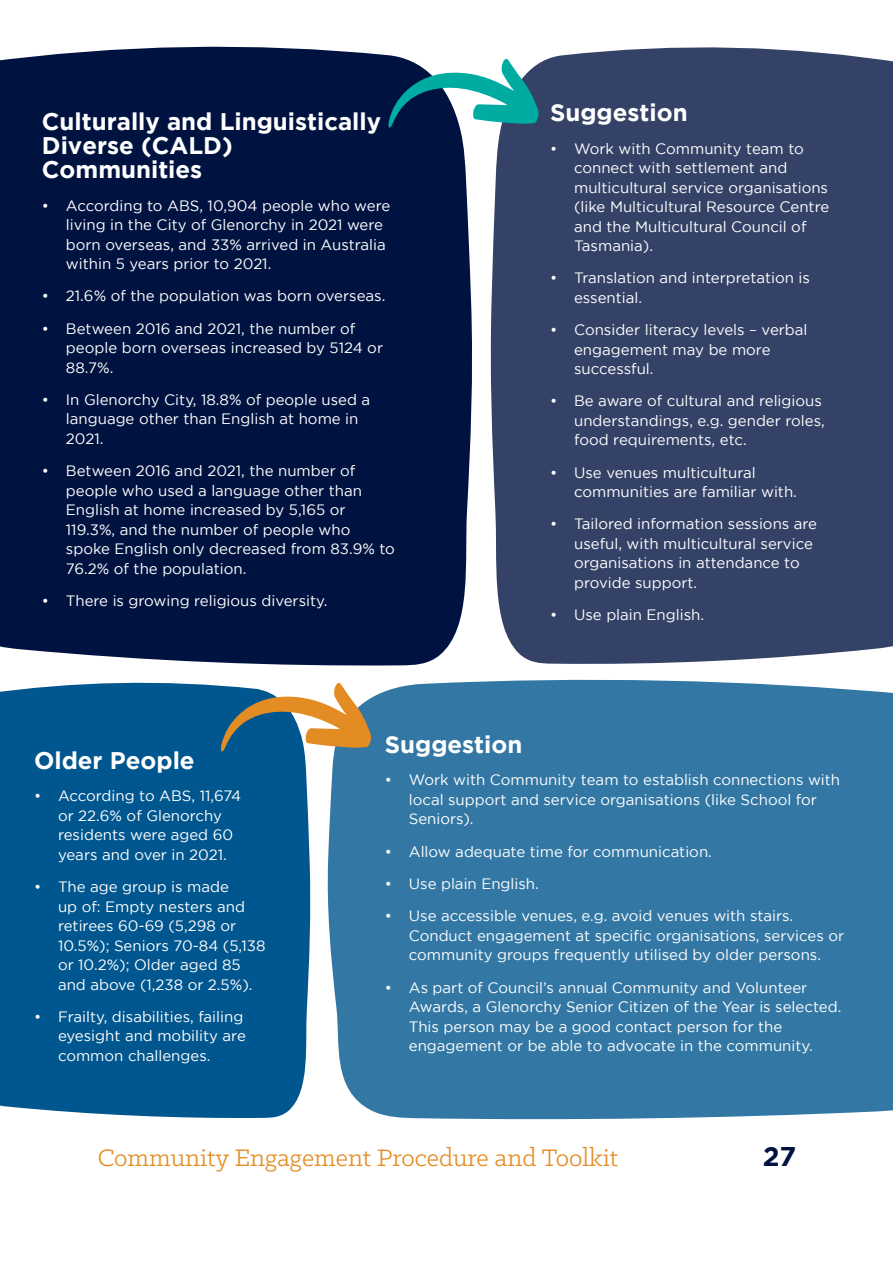
<style>
.page{position:relative;width:893px;height:1263px;background:#fff}
.page>*{position:absolute;margin:0;border:0;box-sizing:border-box;transform-origin:0 0}
.t1{font:27px "Klinic Slab";color:#e48c24}
.t2{font:700 27px "Gotham";color:#001340}
.bold_white{font:700 24px/24px "Gotham";color:#fff}
.body_white_bullet{font:15px/19.5px "Gotham";color:#fff}
</style>
<div class="page">
<div style="left:0;top:46px;width:472px;height:620px;background:#001340"></div>
<div style="left:490px;top:47px;width:403px;height:617px;background:#334266"></div>
<div style="left:0;top:682px;width:311px;height:436px;background:#00568e"></div>
<div style="left:327px;top:679px;width:566px;height:441px;background:#3377a4"></div>
<svg style="left:388px;top:58px;width:151px;height:70px"></svg>
<svg style="left:221px;top:682px;width:151px;height:69px"></svg>
<p class="bold_white" style="left:42px;top:109px;width:341px">Culturally and Linguistically<br>Diverse (CALD)<br>Communities</p>
<p class="body_white_bullet" style="left:66px;top:195px;width:326px;text-indent:-24px">• According to ABS, 10,904 people who were living in the City of Glenorchy in 2021 were born overseas, and 33% arrived in Australia within 5 years prior to 2021.</p>
<p class="body_white_bullet" style="left:42px;top:286px;width:345px">• 21.6% of the population was born overseas.</p>
<p class="body_white_bullet" style="left:66px;top:318px;width:319px;text-indent:-24px">• Between 2016 and 2021, the number of people born overseas increased by 5124 or<br>88.7%.</p>
<p class="body_white_bullet" style="left:66px;top:390px;width:306px;text-indent:-24px">• In Glenorchy City, 18.8% of people used a language other than English at home in<br>2021.</p>
<p class="body_white_bullet" style="left:66px;top:461px;width:331px;text-indent:-24px">• Between 2016 and 2021, the number of people who used a language other than English at home increased by 5,165 or 119.3%, and the number of people who spoke English only decreased from 83.9% to 76.2% of the population.</p>
<p class="body_white_bullet" style="left:42px;top:591px;width:287px">• There is growing religious diversity.</p>
<p class="bold_white" style="left:550px;top:100px;width:139px">Suggestion</p>
<p class="body_white_bullet" style="left:574px;top:138px;width:257px;text-indent:-24px">• Work with Community team to connect with settlement and multicultural service organisations (like Multicultural Resource Centre and the Multicultural Council of<br>Tasmania).</p>
<p class="body_white_bullet" style="left:574px;top:268px;width:237px;text-indent:-24px">• Translation and interpretation is essential.</p>
<p class="body_white_bullet" style="left:574px;top:320px;width:235px;text-indent:-24px">• Consider literacy levels – verbal engagement may be more successful.</p>
<p class="body_white_bullet" style="left:574px;top:391px;width:252px;text-indent:-24px">• Be aware of cultural and religious understandings, e.g. gender roles, food requirements, etc.</p>
<p class="body_white_bullet" style="left:574px;top:462px;width:224px;text-indent:-24px">• Use venues multicultural communities are familiar with.</p>
<p class="body_white_bullet" style="left:574px;top:514px;width:245px;text-indent:-24px">• Tailored information sessions are useful, with multicultural service organisations in attendance to provide support.</p>
<p class="body_white_bullet" style="left:550px;top:605px;width:156px">• Use plain English.</p>
<p class="bold_white" style="left:34px;top:748px;width:162px">Older People</p>
<p class="body_white_bullet" style="left:58px;top:786px;width:185px;text-indent:-24px">• According to ABS, 11,674 or 22.6% of Glenorchy residents were aged 60 years and over in 2021.</p>
<p class="body_white_bullet" style="left:58px;top:877px;width:209px;text-indent:-24px">• The age group is made<br>up of: Empty nesters and retirees 60-69 (5,298 or<br>10.5%); Seniors 70-84 (5,138 or 10.2%); Older aged 85 and above (1,238 or 2.5%).</p>
<p class="body_white_bullet" style="left:58px;top:1006px;width:189px;text-indent:-24px">• Frailty, disabilities, failing eyesight and mobility are common challenges.</p>
<p class="bold_white" style="left:385px;top:732px;width:139px">Suggestion</p>
<p class="body_white_bullet" style="left:409px;top:770px;width:433px;text-indent:-24px">• Work with Community team to establish connections with local support and service organisations (like School for<br>Seniors).</p>
<p class="body_white_bullet" style="left:385px;top:841px;width:329px">• Allow adequate time for communication.</p>
<p class="body_white_bullet" style="left:385px;top:874px;width:156px">• Use plain English.</p>
<p class="body_white_bullet" style="left:409px;top:906px;width:437px;text-indent:-24px">• Use accessible venues, e.g. avoid venues with stairs.<br>Conduct engagement at specific organisations, services or community groups frequently utilised by older persons.</p>
<p class="body_white_bullet" style="left:409px;top:977px;width:434px;text-indent:-24px">• As part of Council’s annual Community and Volunteer Awards, a Glenorchy Senior Citizen of the Year is selected.<br>This person may be a good contact person for the engagement or be able to advocate in the community.</p>
<h1 class="t1" style="left:98px;top:1141px;width:522px">Community Engagement Procedure and Toolkit</h1>
<h1 class="t2" style="left:763px;top:1140px;width:35px">27</h1>
</div>
